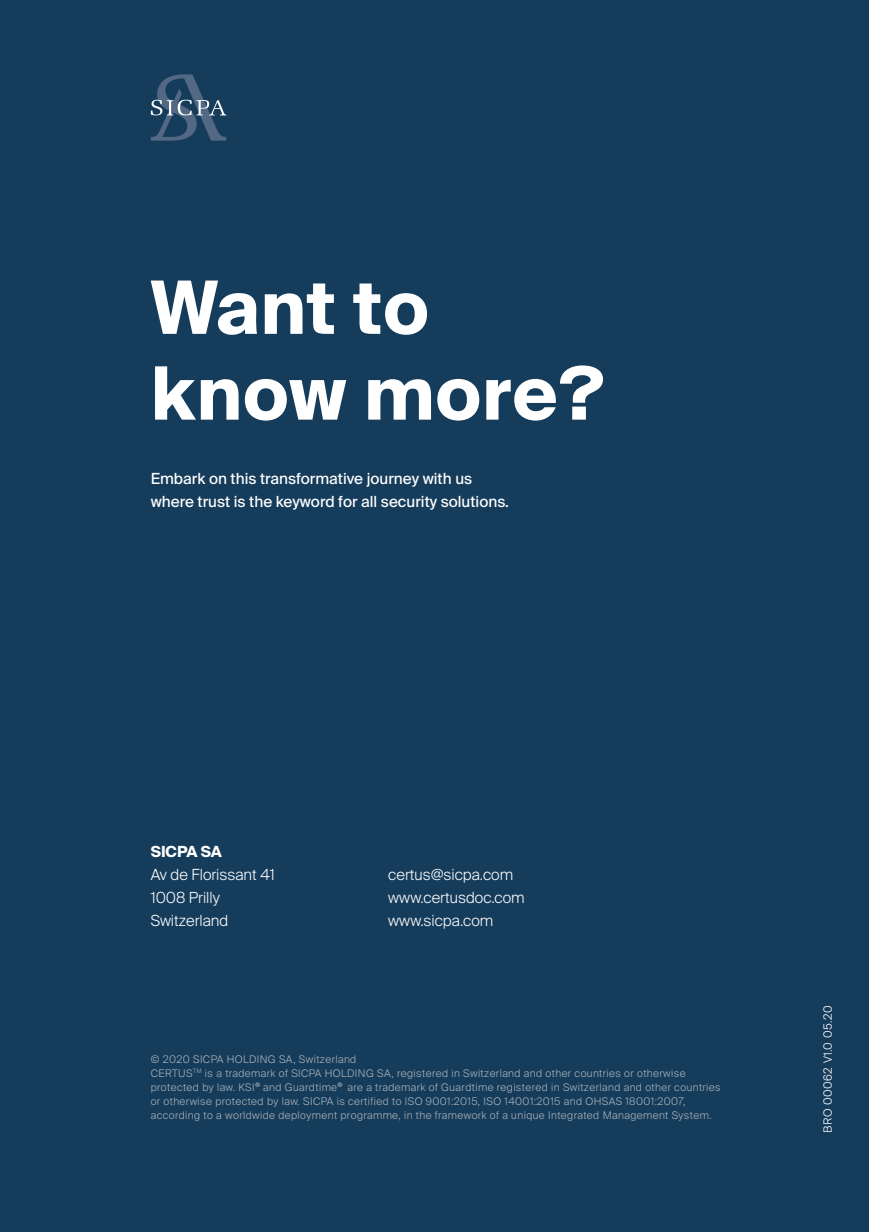
<style>
.page{position:relative;width:869px;height:1232px;background:#fff}
.page>*{position:absolute;margin:0;border:0;box-sizing:border-box;transform-origin:0 0}
.t1{font:700 73.5px/85.8px "Suisse Intl";letter-spacing:.01em;color:#fff}
.t2{font:15.4px/22.8px "Suisse Intl";color:#fff}
.t3{font:300 15.4px/22.8px "Suisse Intl";color:#fff}
.t4{font:700 15.4px "Suisse Intl";color:#fff}
.t5{font:300 11.38px "Suisse Intl";letter-spacing:.04em;color:#fff}
.t6{font:300 10.5px/14px "Suisse Intl";letter-spacing:.04em;color:#adb4b9}
</style>
<div class="page">
<div style="left:0;top:0;width:868px;height:1232px;background:#153c5b"></div>
<svg style="left:151px;top:74px;width:75px;height:67px"></svg>
<h1 class="t1" style="left:151px;top:266px;width:455px">Want to know more?</h1>
<h2 class="t2" style="left:151px;top:467px;width:359px">Embark on this transformative journey with us where trust is the keyword for all security solutions.</h2>
<h2 class="t4" style="left:151px;top:843px;width:73px">SICPA SA</h2>
<h2 class="t3" style="left:151px;top:863px;width:125px">Av de Florissant 41<br>1008 Prilly<br>Switzerland</h2>
<h2 class="t3" style="left:388px;top:863px;width:138px">certus@sicpa.com www.certusdoc.com www.sicpa.com</h2>
<p class="t6" style="left:151px;top:1052px;width:571px">© 2020 SICPA HOLDING SA, Switzerland<br>CERTUS<sup>TM</sup> is a trademark of SICPA HOLDING SA, registered in Switzerland and other countries or otherwise protected by law. KSI<sup>®</sup> and Guardtime<sup>®</sup> are a trademark of Guardtime registered in Switzerland and other countries or otherwise protected by law. SICPA is certified to ISO 9001:2015, ISO 14001:2015 and OHSAS 18001:2007, according to a worldwide deployment programme, in the framework of a unique Integrated Management System.</p>
<p class="t5" style="left:820px;top:1133px;width:129px;rotate:-90deg">BRO 00062 V1.0 05.20</p>
</div>
